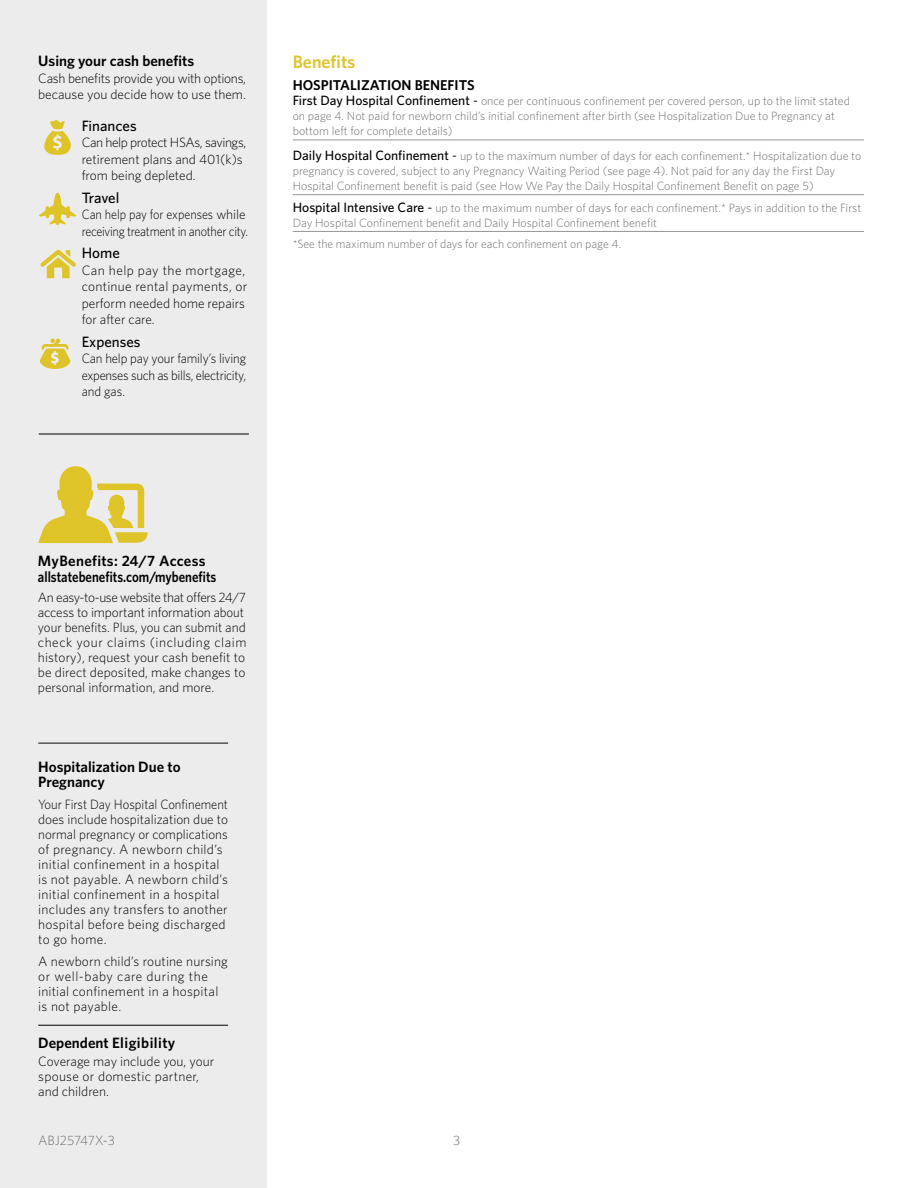
<style>
.page{position:relative;width:918px;height:1188px;background:#fff}
.page>*{position:absolute;margin:0;border:0;box-sizing:border-box;transform-origin:0 0}
.t1{font:600 18px "Whitney";color:#dec429}
.t2{font:600 15px/15.8px "Whitney";color:#000}
.t3{font:500 15px "Whitney";color:#000}
.t4{font:600 15px "Whitney";letter-spacing:.025em;color:#000}
.t5{font:600 14.25px "Whitney";color:#000}
.t6{font:300 13.5px/15px "Whitney";color:#000}
.t7{font:300 13.5px/15px "Whitney";letter-spacing:.02em;color:#000;scale:.94 1}
.t8{font:300 13.5px/16.5px "Whitney";letter-spacing:.02em;color:#000}
.t9{font:300 13.5px/16.5px "Whitney";color:#000;text-align:justify;scale:.95 1}
.t10{font:300 13.5px/16.5px "Whitney";letter-spacing:-.02em;color:#000}
.t11{font:300 13.5px/16.5px "Whitney";letter-spacing:-.02em;color:#000;scale:.91 1}
.t12{font:300 13.5px "Whitney";color:#6d6e71}
.t13{font:300 12px/15px "Whitney";color:#6d6e71}
.s1{font-weight:500;font-size:13.5px;color:#000}
.s2{font-weight:400;font-size:13.5px;color:#000}
</style>
<div class="page">
<div style="left:0;top:0;width:267px;height:1188px;background:#ececec"></div>
<svg style="left:44px;top:120px;width:27px;height:35px"></svg>
<div style="left:54px;top:193px;width:8px;height:32px;background:#dec429;border-radius:50%"></div>
<svg style="left:39px;top:202px;width:37px;height:23px"></svg>
<svg style="left:40px;top:250px;width:36px;height:28px"></svg>
<svg style="left:39px;top:339px;width:32px;height:30px"></svg>
<hr style="left:39px;top:434px;width:210px;height:1px;background:#000">
<svg style="left:38px;top:466px;width:110px;height:77px"></svg>
<hr style="left:293px;top:140px;width:571px;height:1px;background:#939598">
<hr style="left:293px;top:194px;width:571px;height:1px;background:#939598">
<hr style="left:293px;top:231px;width:571px;height:1px;background:#939598">
<hr style="left:38px;top:1025px;width:190px;height:1px;background:#000">
<p class="t2" style="left:38px;top:53px;width:157px">Using your cash benefits</p>
<p class="t10" style="left:38px;top:69px;width:209px">Cash benefits provide you with options, because you decide how to use them.</p>
<p class="t3" style="left:82px;top:116px;width:56px">Finances</p>
<p class="t6" style="left:82px;top:134px;width:166px;line-height:16.5px">Can help protect HSAs, savings, retirement plans and 401(k)s from being depleted.</p>
<p class="t3" style="left:82px;top:188px;width:39px">Travel</p>
<p class="t11" style="left:82px;top:206px;width:184px">Can help pay for expenses while receiving treatment in another city.</p>
<p class="t3" style="left:82px;top:243px;width:40px">Home</p>
<p class="t8" style="left:82px;top:262px;width:167px">Can help pay the mortgage, continue rental payments, or perform needed home repairs for after care.</p>
<p class="t3" style="left:82px;top:332px;width:60px">Expenses</p>
<p class="t9" style="left:82px;top:350px;width:175px">Can help pay your family’s living expenses such as bills, electricity, and gas.</p>
<h1 class="t1" style="left:293px;top:50px;width:64px">Benefits</h1>
<p class="t5" style="left:293px;top:76px;width:184px">HOSPITALIZATION BENEFITS</p>
<p class="t13" style="left:293px;top:93px;width:559px"><span class="s1">First Day Hospital Confinement</span> <span class="s2">-</span> once per continuous confinement per covered person, up to the limit stated on page 4. Not paid for newborn child’s initial confinement after birth (see Hospitalization Due to Pregnancy at bottom left for complete details)</p>
<p class="t13" style="left:293px;top:148px;width:570px"><span class="s1">Daily Hospital Confinement</span> <span class="s2">-</span> up to the maximum number of days for each confinement.* Hospitalization due to pregnancy is covered, subject to any Pregnancy Waiting Period (see page 4). Not paid for any day the First Day<br>Hospital Confinement benefit is paid (see How We Pay the Daily Hospital Confinement Benefit on page 5)</p>
<p class="t13" style="left:293px;top:200px;width:570px"><span class="s1">Hospital Intensive Care</span> <span class="s2">-</span> up to the maximum number of days for each confinement.* Pays in addition to the First<br>Day Hospital Confinement benefit and Daily Hospital Confinement benefit</p>
<p class="t13" style="left:293px;top:236px;width:330px">*See the maximum number of days for each confinement on page 4.</p>
<p class="t2" style="left:38px;top:553px;width:180px">MyBenefits: 24/7 Access allstatebenefits.com/mybenefits</p>
<p class="t6" style="left:38px;top:589px;width:210px">An easy-to-use website that offers 24/7 access to important information about your benefits. Plus, you can submit and check your claims (including claim history), request your cash benefit to be direct deposited, make changes to personal information, and more.</p>
<p class="t2" style="left:38px;top:759px;width:144px;line-height:15px">Hospitalization Due to<br>Pregnancy</p>
<p class="t7" style="left:38px;top:796px;width:204px">Your First Day Hospital Confinement does include hospitalization due to normal pregnancy or complications of pregnancy. A newborn child’s initial confinement in a hospital is not payable. A newborn child’s initial confinement in a hospital includes any transfers to another hospital before being discharged to go home.</p>
<p class="t8" style="left:38px;top:953px;width:191px;line-height:15px">A newborn child’s routine nursing or well-baby care during the initial confinement in a hospital is not payable.</p>
<p class="t4" style="left:38px;top:1032px;width:139px">Dependent Eligibility</p>
<p class="t6" style="left:38px;top:1053px;width:178px">Coverage may include you, your spouse or domestic partner, and children.</p>
<p class="t12" style="left:38px;top:1131px;width:78px">ABJ25747X-3</p>
<p class="t12" style="left:453px;top:1131px;width:9px">3</p>
</div>
